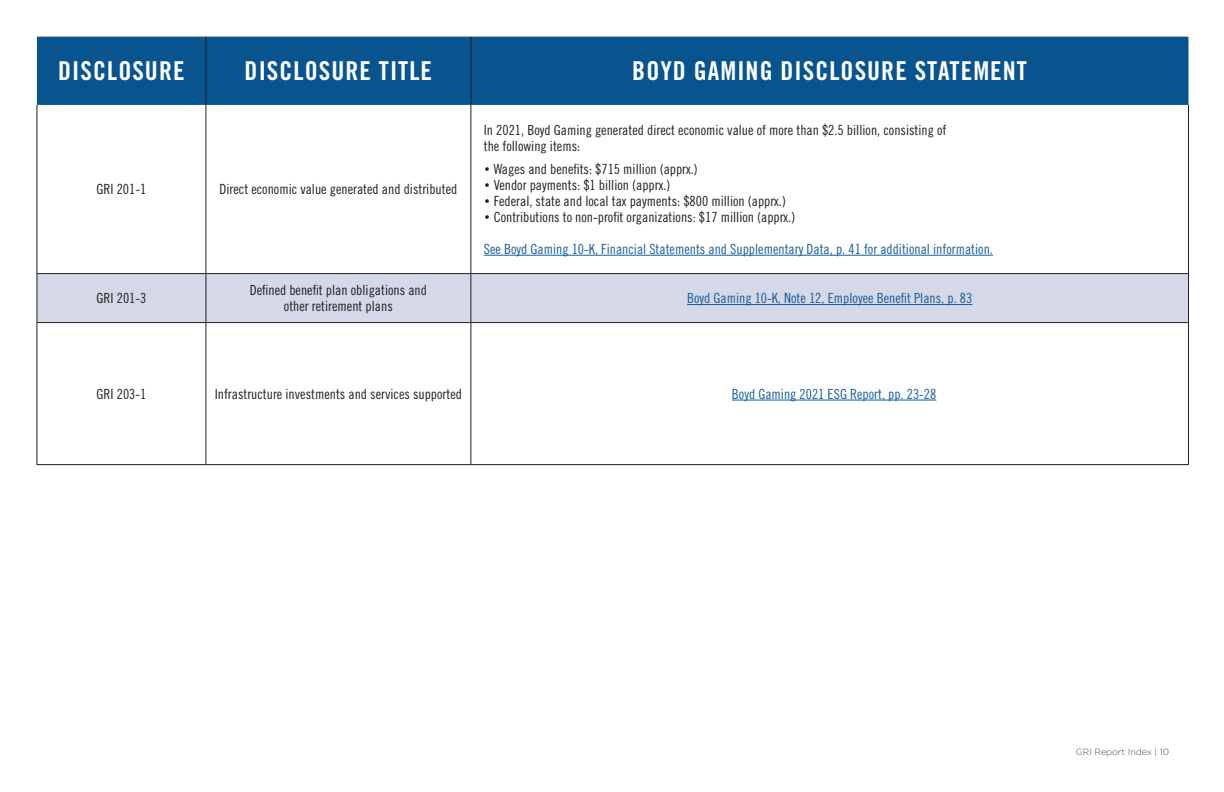
<style>
.page{position:relative;width:1224px;height:792px;background:#fff}
.page>*{position:absolute;margin:0;border:0;box-sizing:border-box;transform-origin:0 0}
.t1{font:26px "Trade Gothic LT Std Bd Cn 20";letter-spacing:.04em;color:#fff}
.t2{font:14px/16px "Trade Gothic LT Std Cn 18";color:#231f20}
.t3{font:14px "Trade Gothic LT Std Cn 18";color:#175d9e}
.t4{font:300 9px "Gotham";color:#4c4c4c}
.s1{font-family:"Gotham"}
</style>
<div class="page">
<div style="left:37px;top:37px;width:1151px;height:68px;background:#07548f"></div>
<div style="left:37px;top:274px;width:1151px;height:48px;background:#d4d8e7"></div>
<hr style="left:205px;top:37px;width:1px;height:68px;background:#231f20">
<hr style="left:470px;top:37px;width:1px;height:68px;background:#231f20">
<hr style="left:36px;top:105px;width:1px;height:168px;background:#231f20">
<hr style="left:205px;top:105px;width:1px;height:168px;background:#231f20">
<hr style="left:470px;top:105px;width:1px;height:168px;background:#231f20">
<hr style="left:1188px;top:105px;width:1px;height:168px;background:#231f20">
<hr style="left:36px;top:273px;width:170px;height:1px;background:#231f20">
<hr style="left:36px;top:274px;width:1px;height:48px;background:#231f20">
<hr style="left:206px;top:273px;width:265px;height:1px;background:#231f20">
<hr style="left:205px;top:274px;width:1px;height:48px;background:#231f20">
<hr style="left:471px;top:273px;width:718px;height:1px;background:#231f20">
<hr style="left:470px;top:274px;width:1px;height:48px;background:#231f20">
<hr style="left:1188px;top:274px;width:1px;height:48px;background:#231f20">
<hr style="left:36px;top:322px;width:170px;height:1px;background:#231f20">
<hr style="left:36px;top:323px;width:1px;height:141px;background:#231f20">
<hr style="left:206px;top:322px;width:265px;height:1px;background:#231f20">
<hr style="left:205px;top:323px;width:1px;height:141px;background:#231f20">
<hr style="left:471px;top:322px;width:718px;height:1px;background:#231f20">
<hr style="left:470px;top:323px;width:1px;height:141px;background:#231f20">
<hr style="left:1188px;top:323px;width:1px;height:141px;background:#231f20">
<hr style="left:36px;top:464px;width:170px;height:1px;background:#231f20">
<hr style="left:206px;top:464px;width:265px;height:1px;background:#231f20">
<hr style="left:471px;top:464px;width:718px;height:1px;background:#231f20">
<hr style="left:484px;top:255px;width:509px;height:1px;background:#175d9e">
<hr style="left:687px;top:304px;width:285px;height:1px;background:#175d9e">
<hr style="left:732px;top:400px;width:204px;height:1px;background:#175d9e">
<h1 class="t1" style="left:58px;top:55px;width:128px">DISCLOSURE</h1>
<h1 class="t1" style="left:245px;top:55px;width:189px">DISCLOSURE TITLE</h1>
<h1 class="t1" style="left:632px;top:55px;width:396px">BOYD GAMING DISCLOSURE STATEMENT</h1>
<p class="t2" style="left:97px;top:181px;width:51px">GRI 201-1</p>
<p class="t2" style="left:219px;top:181px;width:239px">Direct economic value generated and distributed</p>
<p class="t2" style="left:484px;top:122px;width:464px">In 2021, Boyd Gaming generated direct economic value of more than $2.5 billion, consisting of the following items:</p>
<p class="t2" style="left:484px;top:161px;width:215px"><span class="s1">•</span> Wages and benefits: $715 million (apprx.)</p>
<p class="t2" style="left:484px;top:177px;width:188px"><span class="s1">•</span> Vendor payments: $1 billion (apprx.)</p>
<p class="t2" style="left:484px;top:193px;width:304px"><span class="s1">•</span> Federal, state and local tax payments: $800 million (apprx.)</p>
<p class="t2" style="left:484px;top:209px;width:313px"><span class="s1">•</span> Contributions to non-profit organizations: $17 million (apprx.)</p>
<p class="t3" style="left:484px;top:241px;width:511px">See Boyd Gaming 10-K, Financial Statements and Supplementary Data, p. 41 for additional information.</p>
<p class="t2" style="left:97px;top:290px;width:51px">GRI 201-3</p>
<p class="t2" style="left:250px;top:282px;width:179px;text-align:center">Defined benefit plan obligations and other retirement plans</p>
<p class="t3" style="left:687px;top:290px;width:287px">Boyd Gaming 10-K, Note 12, Employee Benefit Plans, p. 83</p>
<p class="t2" style="left:97px;top:386px;width:51px">GRI 203-1</p>
<p class="t2" style="left:215px;top:386px;width:249px">Infrastructure investments and services supported</p>
<p class="t3" style="left:732px;top:385px;width:206px">Boyd Gaming 2021 ESG Report, pp. 23-28</p>
<p class="t4" style="left:1076px;top:747px;width:95px">GRI Report Index | 10</p>
</div>
